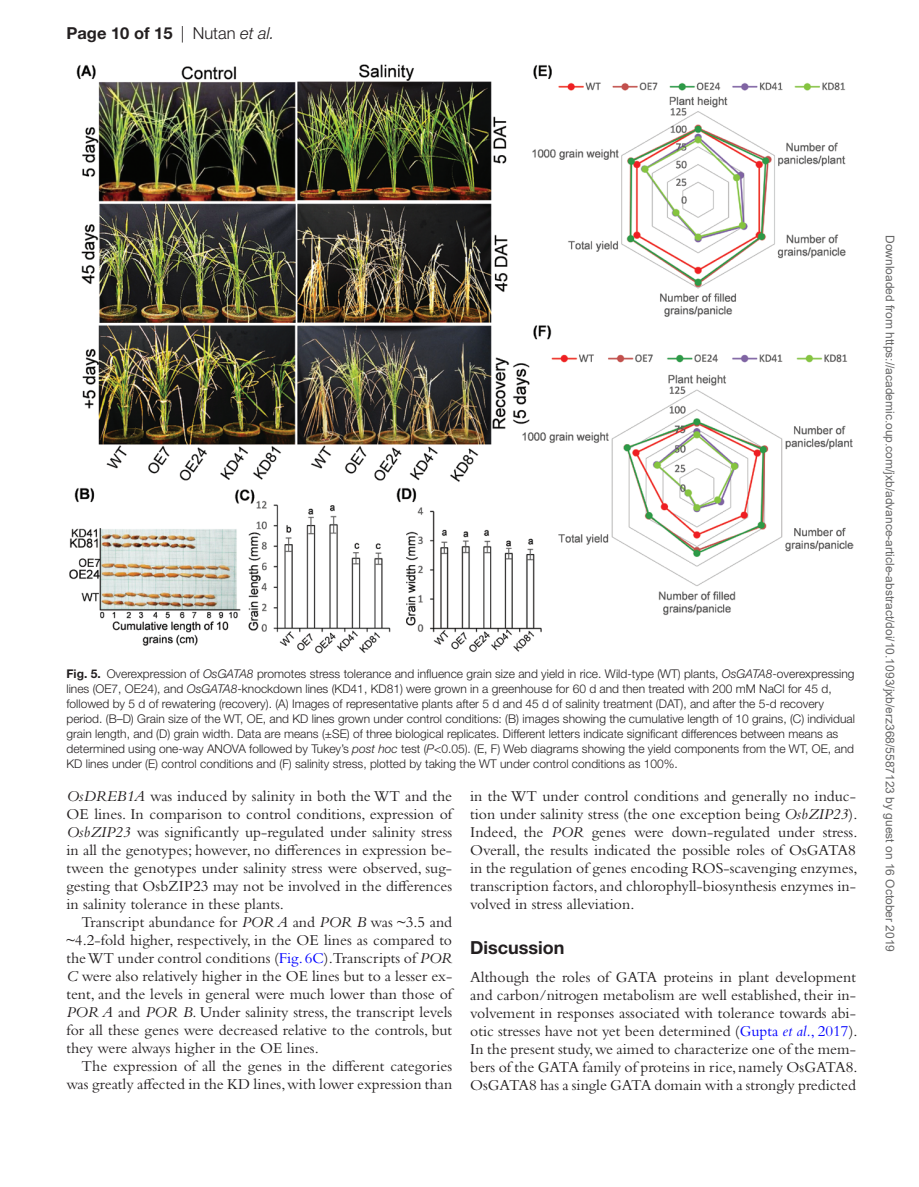
<style>
.page{position:relative;width:919px;height:1187px;background:#fff}
.page>*{position:absolute;margin:0;border:0;box-sizing:border-box;transform-origin:0 0}
.t1{font:700 18px "Helvetica Neue LT Std";color:#231f20}
.t2{font:700 16.5px "Helvetica Neue LT Std";color:#231f20}
.t3{font:15.75px/18px "Bembo Std";color:#231f20;text-align:justify}
.t4{font:300 12px/15px "Helvetica Neue LT Std";color:#231f20}
.t5{font:12px "Arial";color:#666}
.s1{font-weight:300}
.s2{font-weight:300;font-style:italic}
.s3{font-weight:700}
.s4{font-style:italic}
.s5{color:#00f}
.s6{font-style:italic;color:#00f}
</style>
<div class="page">
<img style="left:69px;top:64px;width:784px;height:589px">
<p class="t2" style="left:66px;top:23px;width:209px">Page 10 of 15 <span class="s1">| Nutan</span> <span class="s2">et al.</span></p>
<p class="t4" style="left:66px;top:665px;width:789px"><span class="s3">Fig. 5.</span> Overexpression of <span class="s4">OsGATA8</span> promotes stress tolerance and influence grain size and yield in rice. Wild-type (WT) plants, <span class="s4">OsGATA8</span>-overexpressing lines (OE7, OE24), and <span class="s4">OsGATA8</span>-knockdown lines (KD41, KD81) were grown in a greenhouse for 60 d and then treated with 200 mM NaCl for 45 d, followed by 5 d of rewatering (recovery). (A) Images of representative plants after 5 d and 45 d of salinity treatment (DAT), and after the 5-d recovery period. (B–D) Grain size of the WT, OE, and KD lines grown under control conditions: (B) images showing the cumulative length of 10 grains, (C) individual grain length, and (D) grain width. Data are means (±SE) of three biological replicates. Different letters indicate significant differences between means as determined using one-way ANOVA followed by Tukey’s <span class="s4">post hoc</span> test (<span class="s4">P</span>&lt;0.05). (E, F) Web diagrams showing the yield components from the WT, OE, and KD lines under (E) control conditions and (F) salinity stress, plotted by taking the WT under control conditions as 100%.</p>
<p class="t3" style="left:66px;top:786px;width:387px"><span class="s4">OsDREB1A</span> was induced by salinity in both the WT and the OE lines. In comparison to control conditions, expression of <span class="s4">OsbZIP23</span> was significantly up-regulated under salinity stress in all the genotypes; however, no differences in expression be&shy;tween the genotypes under salinity stress were observed, sug&shy;gesting that OsbZIP23 may not be involved in the differences in salinity tolerance in these plants.</p>
<p class="t3" style="left:66px;top:912px;width:387px;text-indent:15px">Transcript abundance for <span class="s4">POR A</span> and <span class="s4">POR B</span> was ~3.5 and ~4.2-fold higher, respectively, in the OE lines as compared to the WT under control conditions (<span class="s5">Fig. 6C</span>).Transcripts of <span class="s4">POR C</span> were also relatively higher in the OE lines but to a lesser ex&shy;tent, and the levels in general were much lower than those of <span class="s4">POR A</span> and <span class="s4">POR B</span>. Under salinity stress, the transcript levels for all these genes were decreased relative to the controls, but they were always higher in the OE lines.</p>
<p class="t3" style="left:66px;top:1056px;width:387px;text-align:right">The expression of all the genes in the different categories was greatly affected in the KD lines, with lower expression than</p>
<p class="t3" style="left:470px;top:786px;width:389px">in the WT under control conditions and generally no induc&shy;tion under salinity stress (the one exception being <span class="s4">OsbZIP23</span>).<br>Indeed, the <span class="s4">POR</span> genes were down-regulated under stress.<br>Overall, the results indicated the possible roles of OsGATA8 in the regulation of genes encoding ROS-scavenging enzymes, transcription factors, and chlorophyll-biosynthesis enzymes in&shy;volved in stress alleviation.</p>
<p class="t1" style="left:470px;top:936px;width:96px">Discussion</p>
<p class="t3" style="left:470px;top:967px;width:389px">Although the roles of GATA proteins in plant development and carbon/nitrogen metabolism are well established, their in&shy;volvement in responses associated with tolerance towards abi&shy;otic stresses have not yet been determined (<span class="s5">Gupta</span> <span class="s6">et al.</span><span class="s5">, 2017</span>).<br>In the present study, we aimed to characterize one of the mem&shy;bers of the GATA family of proteins in rice, namely OsGATA8.<br>OsGATA8 has a single GATA domain with a strongly predicted</p>
<p class="t5" style="left:894px;top:235px;width:718px;rotate:90deg">Downloaded from https://academic.oup.com/jxb/advance-article-abstract/doi/10.1093/jxb/erz368/5587123 by guest on 16 October 2019</p>
</div>
